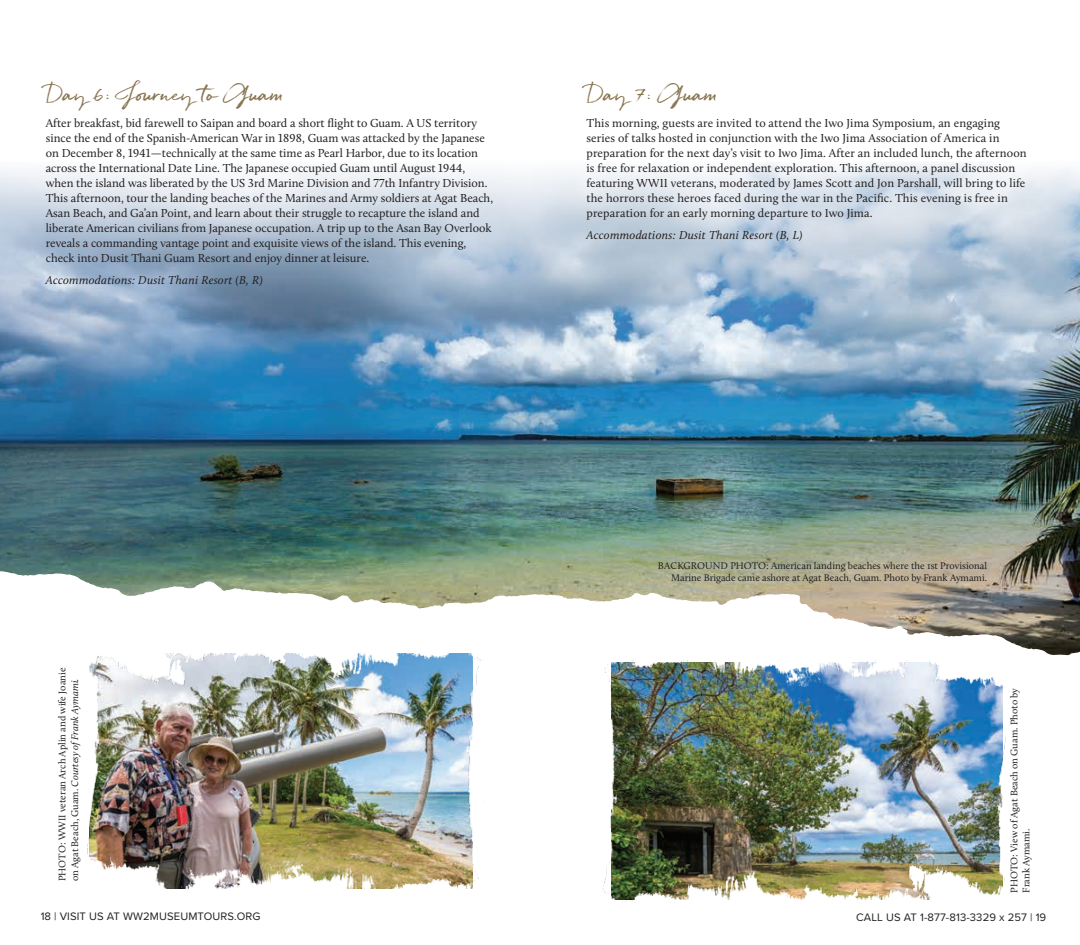
<style>
.page{position:relative;width:1080px;height:945px;background:#fff}
.page>*{position:absolute;margin:0;border:0;box-sizing:border-box;transform-origin:0 0}
.t1{font:20px "Quickbrush";color:#89744f}
.t2{font:12px/15px "Calluna";color:#231f20}
.t3{font:italic 12px "Calluna";letter-spacing:.02em;color:#231f20}
.t4{font:11.25px "Proxima Nova";letter-spacing:.01em;color:#231f20}
.t5{font:10px/12px "Calluna";color:#231f20}
.s1{font-style:italic}
</style>
<div class="page">
<img style="left:0;top:164px;width:1080px;height:394px">
<svg style="left:0;top:558px;width:1080px;height:98px"></svg>
<div style="left:25px;top:641px;width:981px;height:264px;background:#fff"></div>
<img style="left:603px;top:660px;width:402px;height:243px">
<div style="left:652px;top:900px;width:383px;height:11px;background:#fff"></div>
<img style="left:87px;top:653px;width:397px;height:236px">
<div style="left:45px;top:635px;width:450px;height:17px;background:#fff"></div>
<h1 class="t1" style="left:46px;top:81px;width:240px">Day 6: Journey to Guam</h1>
<p class="t2" style="left:46px;top:115px;width:449px">After breakfast, bid farewell to Saipan and board a short flight to Guam. A US territory since the end of the Spanish-American War in 1898, Guam was attacked by the Japanese on December 8, 1941—technically at the same time as Pearl Harbor, due to its location across the International Date Line. The Japanese occupied Guam until August 1944, when the island was liberated by the US 3rd Marine Division and 77th Infantry Division.<br>This afternoon, tour the landing beaches of the Marines and Army soldiers at Agat Beach, Asan Beach, and Ga’an Point, and learn about their struggle to recapture the island and liberate American civilians from Japanese occupation. A trip up to the Asan Bay Overlook reveals a commanding vantage point and exquisite views of the island. This evening, check into Dusit Thani Guam Resort and enjoy dinner at leisure.</p>
<p class="t3" style="left:46px;top:272px;width:218px">Accommodations: Dusit Thani Resort (B, R)</p>
<h1 class="t1" style="left:587px;top:82px;width:133px">Day 7: Guam</h1>
<p class="t2" style="left:587px;top:116px;width:442px">This morning, guests are invited to attend the Iwo Jima Symposium, an engaging series of talks hosted in conjunction with the Iwo Jima Association of America in preparation for the next day’s visit to Iwo Jima. After an included lunch, the afternoon is free for relaxation or independent exploration. This afternoon, a panel discussion featuring WWII veterans, moderated by James Scott and Jon Parshall, will bring to life the horrors these heroes faced during the war in the Pacific. This evening is free in preparation for an early morning departure to Iwo Jima.</p>
<p class="t3" style="left:587px;top:228px;width:218px">Accommodations: Dusit Thani Resort (B, L)</p>
<p class="t5" style="left:56px;top:881px;width:215px;line-height:12.5px;rotate:-90deg">PHOTO: WWII veteran Arch Aplin and wife Joanie on Agat Beach, Guam. <span class="s1">Courtesy ofFrank Aymami.</span></p>
<p class="t5" style="left:658px;top:560px;width:331px;text-align:right">BACKGROUND PHOTO: American landing beaches where the 1st Provisional<br>Marine Brigade came ashore at Agat Beach, Guam. Photo by Frank Aymami.</p>
<p class="t5" style="left:1008px;top:892px;width:206px;rotate:-90deg">PHOTO: View of Agat Beach on Guam. Photo by<br>Frank Aymami.</p>
<p class="t4" style="left:41px;top:908px;width:221px">18 | VISIT US AT WW2MUSEUMTOURS.ORG</p>
<p class="t4" style="left:856px;top:909px;width:192px">CALL US AT 1-877-813-3329 x 257 | 19</p>
</div>
